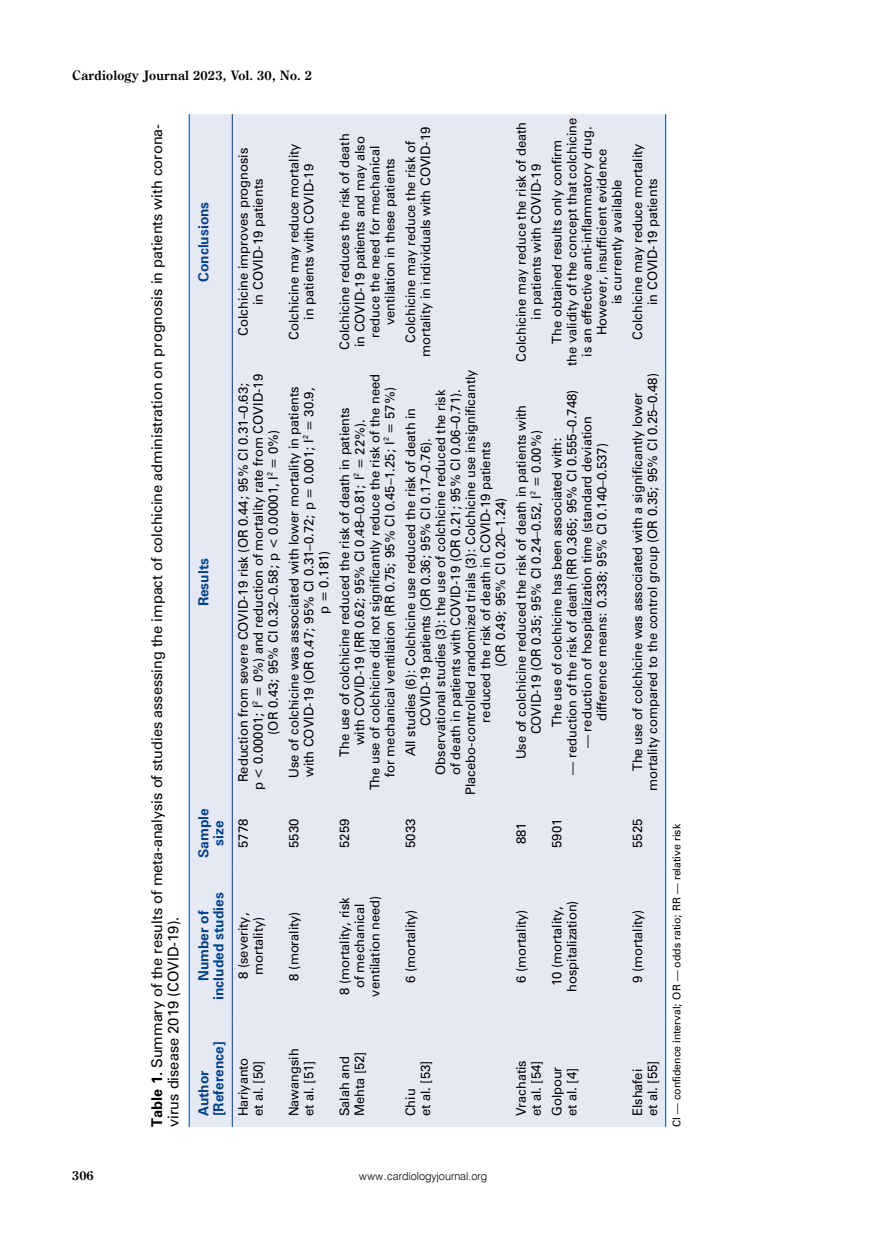
<style>
.page{position:relative;width:872px;height:1234px;background:#fff}
.page>*{position:absolute;margin:0;border:0;box-sizing:border-box;transform-origin:0 0}
.t1{font:13.5px/16.5px "Zurich PL";color:#000}
.t2{font:700 13.05px "Century Oldst EU";letter-spacing:.015em;color:#000}
.t3{font:700 12.75px/15px "Zurich PL";color:#004289;text-align:center}
.t4{font:700 12.75px "Century Oldst EU";color:#000}
.t5{font:12px/15px "Zurich PL";color:#000;text-align:center}
.t6{font:10.95px "Swis 721 Lt EU";color:#000}
.t7{font:9.75px "Zurich PL";color:#000}
.t8{font:6.6px "Zurich PL";color:#000}
.s1{font-weight:700}
</style>
<div class="page">
<div style="left:190px;top:114px;width:475px;height:1012px;background:#e6e8f4"></div>
<hr style="left:189px;top:1020px;width:1px;height:106px;background:#004289">
<hr style="left:189px;top:871px;width:1px;height:149px;background:#004289">
<hr style="left:189px;top:794px;width:1px;height:77px;background:#004289">
<hr style="left:189px;top:369px;width:1px;height:425px;background:#004289">
<hr style="left:189px;top:114px;width:1px;height:255px;background:#004289">
<hr style="left:232px;top:1020px;width:1px;height:106px;background:#004289">
<hr style="left:232px;top:871px;width:1px;height:149px;background:#004289">
<hr style="left:232px;top:794px;width:1px;height:77px;background:#004289">
<hr style="left:232px;top:369px;width:1px;height:425px;background:#004289">
<hr style="left:232px;top:114px;width:1px;height:255px;background:#004289">
<hr style="left:665px;top:1020px;width:1px;height:106px;background:#004289">
<hr style="left:665px;top:871px;width:1px;height:149px;background:#004289">
<hr style="left:665px;top:794px;width:1px;height:77px;background:#004289">
<hr style="left:665px;top:369px;width:1px;height:425px;background:#004289">
<hr style="left:665px;top:114px;width:1px;height:255px;background:#004289">
<p class="t2" style="left:72px;top:67px;width:241px">Cardiology Journal 2023, Vol. 30, No. 2</p>
<p class="t1" style="left:148px;top:1126px;width:1004px;rotate:-90deg"><span class="s1">Table 1.</span> Summary of the results of meta-analysis of studies assessing the impact of colchicine administration on prognosis in patients with corona&shy;virus disease 2019 (COVID-19).</p>
<p class="t3" style="left:196px;top:282px;width:82px;rotate:-90deg">Conclusions</p>
<p class="t3" style="left:196px;top:606px;width:50px;rotate:-90deg">Results</p>
<p class="t3" style="left:196px;top:858px;width:51px;rotate:-90deg">Sample size</p>
<p class="t3" style="left:196px;top:999px;width:109px;rotate:-90deg">Number of included studies</p>
<p class="t5" style="left:236px;top:336px;width:189px;rotate:-90deg">Colchicine improves prognosis in COVID-19 patients</p>
<p class="t5" style="left:286px;top:340px;width:197px;rotate:-90deg">Colchicine may reduce mortality in patients with COVID-19</p>
<p class="t5" style="left:236px;top:790px;width:418px;rotate:-90deg">Reduction from severe COVID-19 risk (OR 0.44; 95% CI 0.31–0.63;<br>p &lt; 0.00001; I<sup>2</sup> = 0%) and reduction of mortality rate from COVID-19 (OR 0.43; 95% CI 0.32–0.58; p &lt; 0.00001, I<sup>2</sup> = 0%)</p>
<p class="t5" style="left:286px;top:777px;width:392px;rotate:-90deg">Use of colchicine was associated with lower mortality in patients with COVID-19 (OR 0.47; 95% CI 0.31–0.72; p = 0.001; I<sup>2</sup> = 30.9, p = 0.181)</p>
<p class="t5" style="left:337px;top:350px;width:218px;rotate:-90deg">Colchicine reduces the risk of death in COVID-19 patients and may also reduce the need for mechanical ventilation in these patients</p>
<p class="t5" style="left:367px;top:790px;width:418px;rotate:-90deg">The use of colchicine did not significantly reduce the risk of the need</p>
<p class="t5" style="left:382px;top:433px;width:48px;rotate:-90deg">= 57%)</p>
<p class="t5" style="left:337px;top:757px;width:351px;rotate:-90deg">The use of colchicine reduced the risk of death in patients</p>
<p class="t5" style="left:352px;top:745px;width:327px;rotate:-90deg">with COVID-19 (RR 0.62; 95% CI 0.48–0.81; I<sup>2</sup> = 22%).</p>
<p class="t8" style="left:382px;top:441px;width:6px;rotate:-90deg">2</p>
<p class="t5" style="left:382px;top:777px;width:337px;rotate:-90deg">for mechanical ventilation (RR 0.75; 95% CI 0.45–1.25; I</p>
<p class="t5" style="left:403px;top:357px;width:232px;rotate:-90deg">Colchicine may reduce the risk of mortality in individuals with COVID-19</p>
<p class="t5" style="left:403px;top:794px;width:426px;rotate:-90deg">All studies (6): Colchicine use reduced the risk of death in<br>COVID-19 patients (OR 0.36; 95% CI 0.17–0.76).<br>Observational studies (3): the use of colchicine reduced the risk<br>of death in patients with COVID-19 (OR 0.21; 95% CI 0.06–0.71).<br>Placebo-controlled randomized trials (3): Colchicine use insignificantly reduced the risk of death in COVID-19 patients<br>(OR 0.49; 95% CI 0.20–1.24)</p>
<p class="t5" style="left:513px;top:361px;width:241px;rotate:-90deg">Colchicine may reduce the risk of death in patients with COVID-19</p>
<p class="t5" style="left:549px;top:366px;width:250px;rotate:-90deg">The obtained results only confirm<br>the validity of the concept that colchicine is an effective anti-inflammatory drug.<br>However, insufficient evidence<br>is currently available</p>
<p class="t5" style="left:513px;top:759px;width:356px;rotate:-90deg">Use of colchicine reduced the risk of death in patients with<br>COVID-19 (OR 0.35; 95% CI 0.24–0.52, I<sup>2</sup> = 0.00%)</p>
<p class="t5" style="left:564px;top:774px;width:386px;rotate:-90deg">— reduction of the risk of death (RR 0.365; 95% CI 0.555–0.748)</p>
<p class="t5" style="left:579px;top:748px;width:334px;rotate:-90deg">— reduction of hospitalization time (standard deviation difference means: 0.338; 95% CI 0.140–0.537)</p>
<p class="t5" style="left:549px;top:727px;width:291px;rotate:-90deg">The use of colchicine has been associated with:</p>
<p class="t5" style="left:630px;top:340px;width:197px;rotate:-90deg">Colchicine may reduce mortality in COVID-19 patients</p>
<p class="t5" style="left:630px;top:791px;width:419px;rotate:-90deg">The use of colchicine was associated with a significantly lower mortality compared to the control group (OR 0.35; 95% CI 0.25–0.48)</p>
<p class="t5" style="left:236px;top:847px;width:31px;rotate:-90deg">5778</p>
<p class="t5" style="left:286px;top:847px;width:31px;rotate:-90deg">5530</p>
<p class="t5" style="left:337px;top:847px;width:31px;rotate:-90deg">5259</p>
<p class="t5" style="left:403px;top:847px;width:31px;rotate:-90deg">5033</p>
<p class="t5" style="left:513px;top:844px;width:23px;rotate:-90deg">881</p>
<p class="t5" style="left:549px;top:847px;width:31px;rotate:-90deg">5901</p>
<p class="t5" style="left:630px;top:847px;width:31px;rotate:-90deg">5525</p>
<p class="t5" style="left:236px;top:979px;width:68px;rotate:-90deg">8 (severity, mortality)</p>
<p class="t5" style="left:286px;top:980px;width:71px;rotate:-90deg">8 (morality)</p>
<p class="t5" style="left:337px;top:996px;width:103px;rotate:-90deg">8 (mortality, risk of mechanical ventilation need)</p>
<p class="t5" style="left:403px;top:982px;width:75px;rotate:-90deg">6 (mortality)</p>
<p class="t5" style="left:513px;top:982px;width:75px;rotate:-90deg">6 (mortality)</p>
<p class="t5" style="left:549px;top:991px;width:93px;rotate:-90deg">10 (mortality, hospitalization)</p>
<p class="t5" style="left:630px;top:982px;width:75px;rotate:-90deg">9 (mortality)</p>
<p class="t3" style="left:196px;top:1115px;width:76px;text-align:left;rotate:-90deg">Author [Reference]</p>
<p class="t5" style="left:236px;top:1115px;width:60px;text-align:left;rotate:-90deg">Hariyanto et al. [50]</p>
<p class="t5" style="left:286px;top:1115px;width:69px;text-align:left;rotate:-90deg">Nawangsih et al. [51]</p>
<p class="t5" style="left:337px;top:1115px;width:66px;text-align:left;rotate:-90deg">Salah and<br>Mehta [52]</p>
<p class="t5" style="left:403px;top:1115px;width:57px;text-align:left;rotate:-90deg">Chiu<br>et al. [53]</p>
<p class="t5" style="left:513px;top:1115px;width:58px;text-align:left;rotate:-90deg">Vrachatis et al. [54]</p>
<p class="t5" style="left:549px;top:1115px;width:51px;text-align:left;rotate:-90deg">Golpour et al. [4]</p>
<p class="t5" style="left:630px;top:1115px;width:57px;text-align:left;rotate:-90deg">Elshafei et al. [55]</p>
<p class="t7" style="left:670px;top:1126px;width:304px;rotate:-90deg">CI — confidence interval; OR — odds ratio; RR — relative risk</p>
<p class="t4" style="left:72px;top:1167px;width:23px">306</p>
<p class="t6" style="left:359px;top:1169px;width:129px">www.cardiologyjournal.org</p>
</div>
